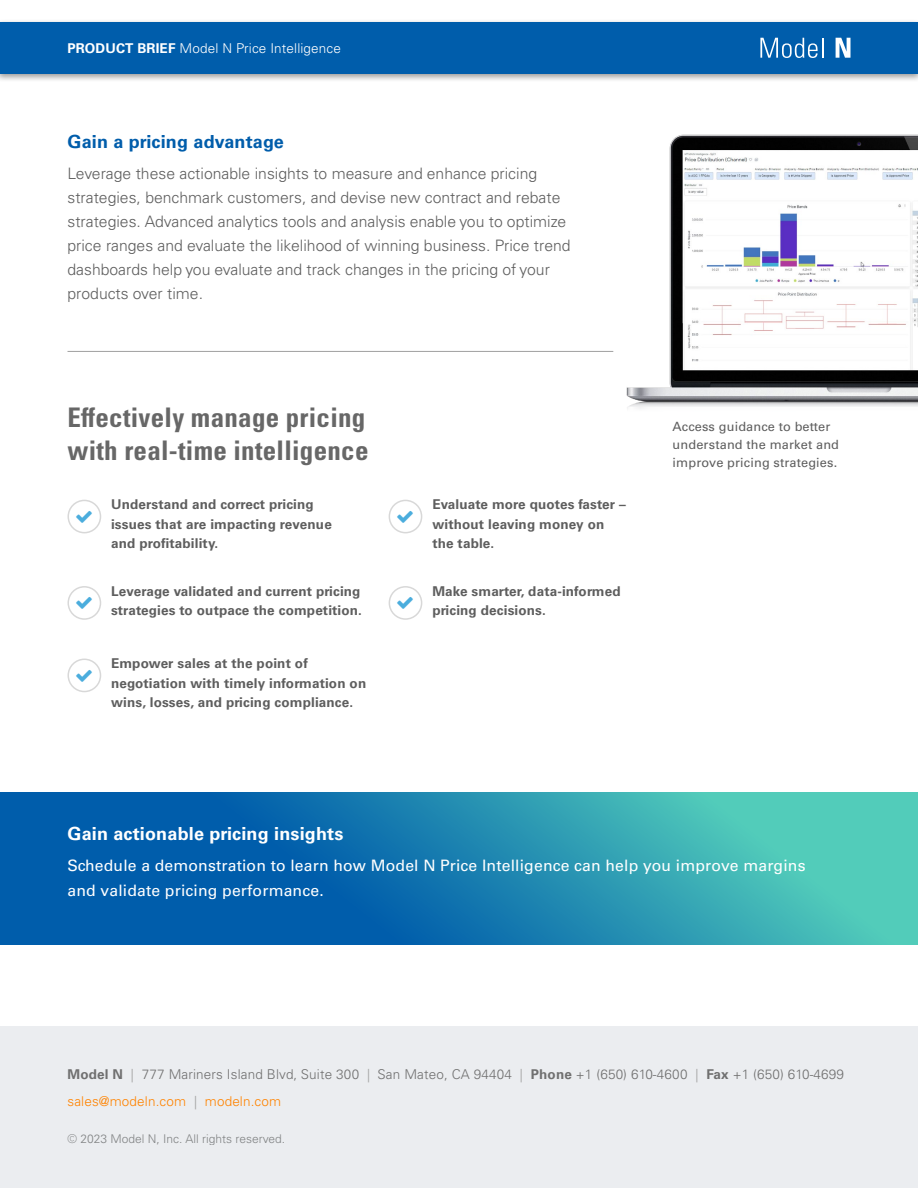
<style>
.page{position:relative;width:918px;height:1188px;background:#fff}
.page>*{position:absolute;margin:0;border:0;box-sizing:border-box;transform-origin:0 0}
.t1{font:700 condensed 27px/33px "Univers LT Pro";letter-spacing:.01em;color:#676767}
.t2{font:700 18px "Univers LT Pro 65";letter-spacing:.01em;color:#fff}
.t3{font:700 18px "Univers LT Pro 65";letter-spacing:.01em;color:#005dab}
.t4{font:300 15.75px/24px "Univers LT Pro 45";color:#5e5e5e}
.t5{font:15.75px/24.8px "Univers LT Pro 55 Roman";letter-spacing:.01em;color:#fff}
.t6{font:700 13.5px/19.5px "Univers LT Pro 65";letter-spacing:.01em;color:#5e5e5e}
.t7{font:300 13.5px/26.2px "Univers LT Pro 45";letter-spacing:.01em;color:#707070}
.t8{font:300 13.5px "Univers LT Pro 45";letter-spacing:.01em;color:#fff}
.t9{font:12.75px/18px "Univers LT Pro 55 Roman";letter-spacing:.01em;color:#5e5e5e}
.t10{font:300 12px "Univers LT Pro 45";color:#8d8d8d}
.s1{font-family:"Univers LT Pro 65";font-weight:700}
.s2{color:#a0a0a0}
.s3{color:#ff8300}
</style>
<div class="page">
<div style="left:0;top:19px;width:918px;height:63px;background:#000;opacity:.4"></div>
<div style="left:0;top:22px;width:918px;height:52px;background:#005dab"></div>
<svg style="left:760px;top:38px;width:58px;height:20px"></svg>
<hr style="left:822px;top:38px;width:2px;height:20px;background:#fff">
<svg style="left:836px;top:38px;width:15px;height:20px"></svg>
<div style="left:0;top:1026px;width:918px;height:162px;background:#ebedf0"></div>
<div style="left:389px;top:500px;width:33px;height:33px;border:2px solid #d8d8d8;border-radius:50%"></div>
<div style="left:68px;top:586px;width:33px;height:34px;border:2px solid #d8d8d8;border-radius:50%"></div>
<div style="left:68px;top:659px;width:33px;height:33px;border:2px solid #d8d8d8;border-radius:50%"></div>
<div style="left:389px;top:586px;width:33px;height:34px;border:2px solid #d8d8d8;border-radius:50%"></div>
<div style="left:68px;top:500px;width:33px;height:33px;border:2px solid #d8d8d8;border-radius:50%"></div>
<svg style="left:0;top:792px;width:918px;height:152px;background:#1e85b0"></svg>
<hr style="left:68px;top:351px;width:545px;height:1px;background:#a0a0a0">
<img style="left:613px;top:134px;width:305px;height:275px">
<p class="t8" style="left:68px;top:39px;width:275px"><span class="s1">PRODUCT BRIEF</span> Model N Price Intelligence</p>
<h2 class="t3" style="left:68px;top:129px;width:218px">Gain a pricing advantage</h2>
<p class="t4" style="left:68px;top:161px;width:505px">Leverage these actionable insights to measure and enhance pricing strategies, benchmark customers, and devise new contract and rebate strategies. Advanced analytics tools and analysis enable you to optimize price ranges and evaluate the likelihood of winning business. Price trend dashboards help you evaluate and track changes in the pricing of your products over time.</p>
<h1 class="t1" style="left:68px;top:401px;width:303px">Effectively manage pricing with real-time intelligence</h1>
<p class="t6" style="left:111px;top:494px;width:222px">Understand and correct pricing issues that are impacting revenue and profitability.</p>
<p class="t6" style="left:111px;top:581px;width:252px">Leverage validated and current pricing strategies to outpace the competition.</p>
<p class="t6" style="left:111px;top:653px;width:257px">Empower sales at the point of negotiation with timely information on wins, losses, and pricing compliance.</p>
<p class="t6" style="left:432px;top:494px;width:195px">Evaluate more quotes faster – without leaving money on the table.</p>
<p class="t6" style="left:432px;top:581px;width:190px">Make smarter, data-informed pricing decisions.</p>
<p class="t9" style="left:673px;top:417px;width:168px">Access guidance to better understand the market and improve pricing strategies.</p>
<h2 class="t2" style="left:68px;top:821px;width:277px">Gain actionable pricing insights</h2>
<p class="t5" style="left:68px;top:853px;width:740px">Schedule a demonstration to learn how Model N Price Intelligence can help you improve margins and validate pricing performance.</p>
<p class="t7" style="left:68px;top:1061px;width:778px"><span class="s1">Model N</span> <span class="s2">|</span> 777 Mariners Island Blvd, Suite 300 <span class="s2">|</span> San Mateo, CA 94404 <span class="s2">|</span> <span class="s1">Phone</span> +1 (650) 610-4600 <span class="s2">|</span> <span class="s1">Fax</span> +1 (650) 610-4699 <span class="s3">sales@modeln.com</span> <span class="s2">|</span> <span class="s3">modeln.com</span></p>
<p class="t10" style="left:68px;top:1131px;width:219px">© 2023 Model N, Inc. All rights reserved.</p>
</div>
